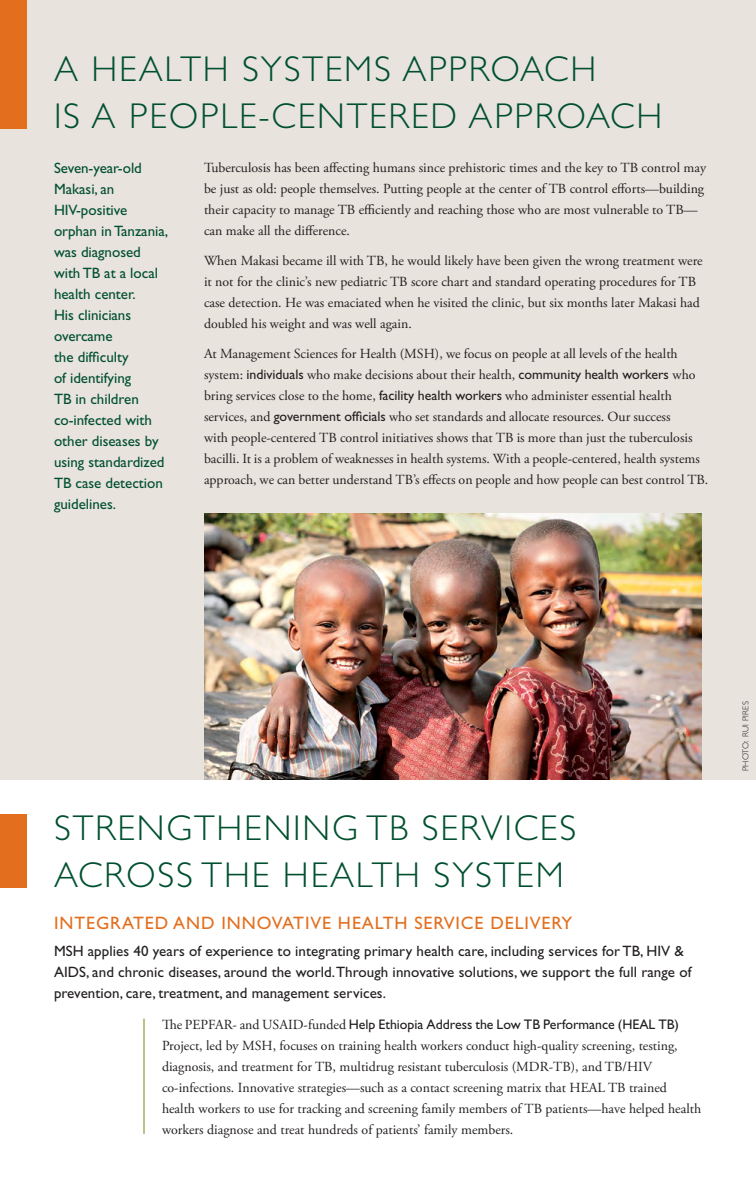
<style>
.page{position:relative;width:756px;height:1188px;background:#fff}
.page>*{position:absolute;margin:0;border:0;box-sizing:border-box;transform-origin:0 0}
.t1{font:300 36px "Gill Sans";letter-spacing:.05em;color:#00502f}
.t2{font:18px "Gill Sans";letter-spacing:.05em;color:#e36f1e}
.t3{font:15px/21px "Gill Sans";letter-spacing:.005em;color:#231f20}
.t4{font:15px/21px "Gill Sans";color:#00502f}
.t5{font:13.8px/21px "Adobe Garamond Pro";color:#231f20}
.t6{font:13.8px "Gill Sans";color:#231f20}
.t7{font:300 8.7px "Gill Sans";color:#231f20}
.s1{font-family:"Gill Sans"}
.s2{font-family:"Adobe Garamond Pro"}
</style>
<div class="page">
<div style="left:0;top:0;width:756px;height:780px;background:#e9e3dd"></div>
<div style="left:0;top:814px;width:27px;height:73px;background:#e36f1e"></div>
<div style="left:0;top:0;width:27px;height:129px;background:#e36f1e"></div>
<hr style="left:143px;top:1018px;width:2px;height:116px;background:#788e1e">
<img style="left:204px;top:513px;width:498px;height:267px">
<h1 class="t1" style="left:54px;top:49px;width:88px">A HEALTH</h1>
<h1 class="t1" style="left:242px;top:49px;width:64px">SYSTEMS</h1>
<h1 class="t1" style="left:403px;top:49px;width:92px">APPROACH</h1>
<h1 class="t1" style="left:54px;top:95px;width:98px">IS APEO</h1>
<h1 class="t1" style="left:200px;top:95px;width:121px">PLE-CENTERED</h1>
<h1 class="t1" style="left:469px;top:95px;width:92px">APPROACH</h1>
<p class="t5" style="left:204px;top:158px;width:504px">Tuberculosis has been affecting humans since prehistoric times and the key to TB control may be just as old: people themselves. Putting people at the center of TB control efforts—building their capacity to manage TB efficiently and reaching those who are most vulnerable to TB— can make all the difference.</p>
<p class="t5" style="left:204px;top:251px;width:500px">When Makasi became ill with TB, he would likely have been given the wrong treatment were it not for the clinic’s new pediatric TB score chart and standard operating procedures for TB case detection. He was emaciated when he visited the clinic, but six months later Makasi had doubled his weight and was well again.</p>
<p class="t5" style="left:204px;top:344px;width:506px">At Management Sciences for Health (MSH), we focus on people at all levels of the health system: <span class="s1">individuals</span> who make decisions about their health, <span class="s1">community health workers</span> who bring services close to the home, <span class="s1">facility health workers</span> who administer essential health services, and <span class="s1">government officials</span> who set standards and allocate resources. Our success<br>with people-centered TB control initiatives shows that TB is more than just the tuberculosis bacilli. It is a problem of weaknesses in health systems. With a people-centered, health systems approach, we can better understand TB’s effects on people and how people can best control TB.</p>
<p class="t4" style="left:54px;top:158px;width:116px">Seven-year-old<br>Makasi, an<br>HIV-positive orphan in Tanzania, was diagnosed with TB at a local health center.<br>His clinicians overcame<br>the difficulty<br>of identifying<br>TB in children co-infected with other diseases by using standardized<br>TB case detection guidelines.</p>
<h1 class="t1" style="left:54px;top:808px;width:25px">STRENGTHENING</h1>
<h1 class="t1" style="left:367px;top:808px;width:76px">TB SERVICES</h1>
<h1 class="t1" style="left:54px;top:854px;width:24px">ACROSS</h1>
<h1 class="t1" style="left:202px;top:854px;width:24px">THE</h1>
<h1 class="t1" style="left:283px;top:854px;width:23px">HEALTH</h1>
<h1 class="t1" style="left:434px;top:854px;width:64px">SYSTEM</h1>
<h2 class="t2" style="left:54px;top:912px;width:517px">Integrated and Innovative Health Service Delivery</h2>
<p class="t3" style="left:54px;top:940px;width:11px">MSH</p>
<p class="t3" style="left:88px;top:940px;width:567px">applies 40 years of experience to integrating primary health care, including services for TB, HIV</p>
<p class="t3" style="left:675px;top:940px;width:11px">&amp;</p>
<p class="t3" style="left:54px;top:961px;width:9px">AIDS</p>
<p class="t3" style="left:54px;top:961px;width:639px;text-indent:32px">, and chronic diseases, around the world. Through innovative solutions, we support the full range of prevention, care, treatment, and management services.</p>
<p class="t6" style="left:162px;top:1016px;width:519px"><span class="s2">The PEPFAR- and USAID-funded</span> Help Ethiopia Address the Low TB Performance (HEAL TB)</p>
<p class="t5" style="left:162px;top:1036px;width:541px">Project, led by MSH, focuses on training health workers conduct high-quality screening, testing, diagnosis, and treatment for TB, multidrug resistant tuberculosis (MDR-TB), and TB/HIV co-infections. Innovative strategies—such as a contact screening matrix that HEAL TB trained health workers to use for tracking and screening family members of TB patients—have helped health workers diagnose and treat hundreds of patients’ family members.</p>
<p class="t7" style="left:741px;top:771px;width:71px;rotate:-90deg">PHOTO: RUI PIRES</p>
</div>
